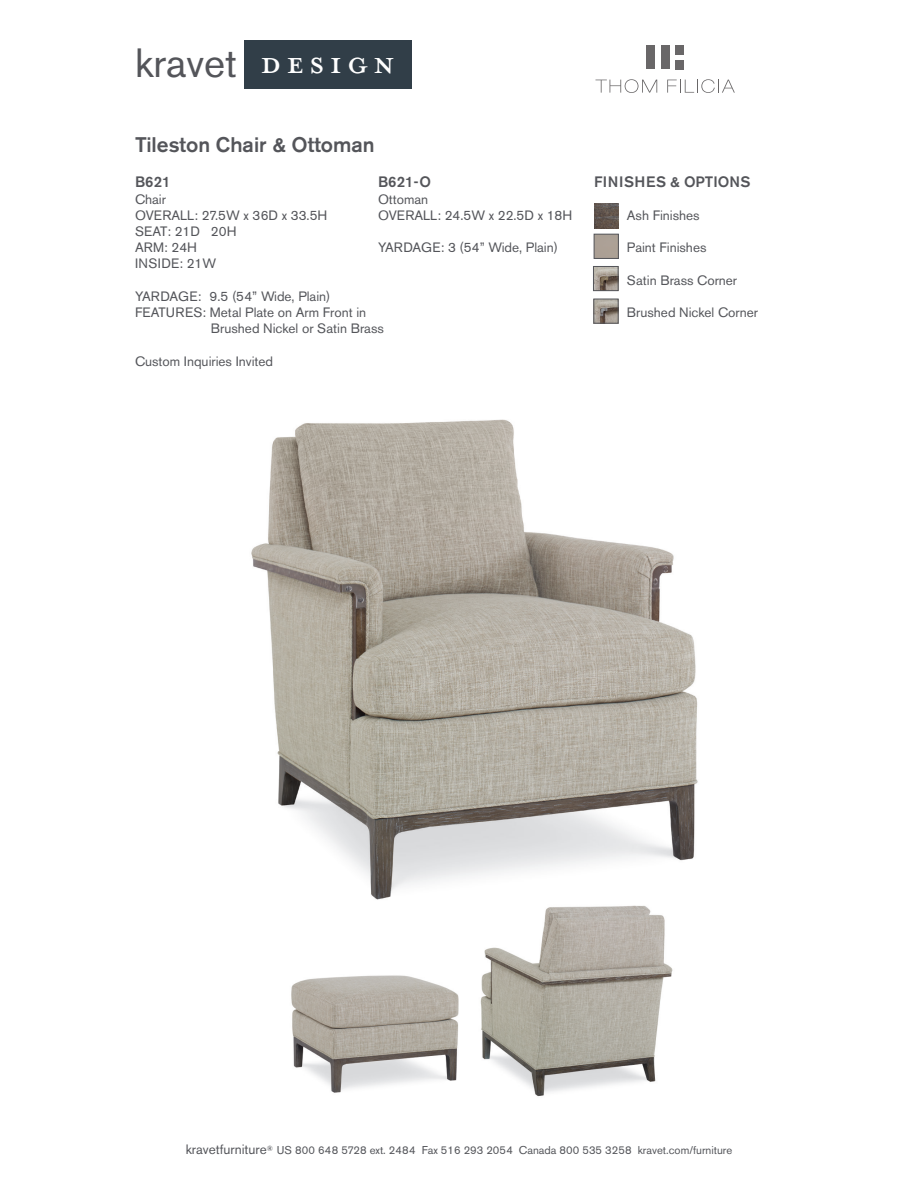
<style>
.page{position:relative;width:918px;height:1188px;background:#fff}
.page>*{position:absolute;margin:0;border:0;box-sizing:border-box;transform-origin:0 0}
.t1{font:45px "Mrs Eaves All Petite Caps OT";letter-spacing:.1em;color:#fff}
.t2{font:40.5px "Akzidenz Grotesk BE";color:#54555a}
.t3{font:500 21px "Akzidenz Grotesk BE";color:#54555a}
.t4{font:500 15px "Akzidenz Grotesk BE";letter-spacing:.04em;color:#54555a}
.t5{font:500 15px "Akzidenz Grotesk BE";color:#54555a}
.t6{font:13.5px "Akzidenz Grotesk BE";color:#54555a}
.t7{font:13.5px "Akzidenz Grotesk BE";letter-spacing:.02em;color:#54555a}
.t8{font:11.25px "Akzidenz Grotesk BE";color:#54555a}
.s1{font-family:"Mrs Eaves All Petite Caps OT";font-size:60px;color:#313e48}
.s2{font-size:13.5px}
</style>
<div class="page">
<div style="left:244px;top:41px;width:167px;height:48px;background:#313e48"></div>
<img style="left:291px;top:975px;width:168px;height:118px">
<img style="left:251px;top:419px;width:447px;height:481px">
<img style="left:459px;top:870px;width:236px;height:227px">
<img style="left:595px;top:268px;width:21px;height:21px">
<div style="left:593px;top:266px;width:25px;height:25px;border:1px solid #54555a"></div>
<img style="left:596px;top:301px;width:20px;height:20px">
<div style="left:594px;top:299px;width:24px;height:24px;border:1px solid #54555a"></div>
<div style="left:594px;top:234px;width:24px;height:25px;border:1px solid #54555a"></div>
<svg style="left:595px;top:79px;width:62px;height:14px"></svg>
<svg style="left:667px;top:79px;width:68px;height:14px"></svg>
<div style="left:661px;top:46px;width:9px;height:23px;background:#696768"></div>
<div style="left:646px;top:46px;width:9px;height:23px;background:#696768"></div>
<div style="left:675px;top:46px;width:9px;height:9px;background:#696768"></div>
<div style="left:675px;top:60px;width:9px;height:9px;background:#696768"></div>
<img style="left:594px;top:204px;width:24px;height:24px">
<h2 class="t2" style="left:135px;top:38px;width:277px">kravet <span class="s1">design</span></h2>
<h1 class="t1" style="left:260px;top:35px;width:137px">design</h1>
<p class="t3" style="left:135px;top:131px;width:241px">Tileston Chair &amp; Ottoman</p>
<p class="t5" style="left:378px;top:173px;width:55px">B621-O</p>
<p class="t6" style="left:378px;top:191px;width:52px">Ottoman</p>
<p class="t6" style="left:378px;top:207px;width:196px">OVERALL: 24.5W x 22.5D x 18H</p>
<p class="t6" style="left:378px;top:239px;width:182px">YARDAGE: 3 (54” Wide, Plain)</p>
<p class="t5" style="left:135px;top:173px;width:37px">B621</p>
<p class="t6" style="left:135px;top:191px;width:32px">Chair</p>
<p class="t6" style="left:135px;top:207px;width:194px">OVERALL: 27.5W x 36D x 33.5H</p>
<p class="t6" style="left:135px;top:223px;width:103px">SEAT: 21D 20H</p>
<p class="t6" style="left:135px;top:239px;width:64px">ARM: 24H</p>
<p class="t7" style="left:135px;top:256px;width:83px">INSIDE: 21W</p>
<p class="t6" style="left:135px;top:288px;width:197px">YARDAGE: 9.5 (54” Wide, Plain)</p>
<p class="t6" style="left:135px;top:304px;width:233px">FEATURES: Metal Plate on Arm Front in</p>
<p class="t6" style="left:211px;top:320px;width:175px">Brushed Nickel or Satin Brass</p>
<p class="t6" style="left:135px;top:353px;width:140px">Custom Inquiries Invited</p>
<p class="t4" style="left:594px;top:173px;width:158px">FINISHES &amp; OPTIONS</p>
<p class="t6" style="left:627px;top:207px;width:74px">Ash Finishes</p>
<p class="t6" style="left:627px;top:239px;width:81px">Paint Finishes</p>
<p class="t6" style="left:627px;top:272px;width:112px">Satin Brass Corner</p>
<p class="t6" style="left:627px;top:304px;width:133px">Brushed Nickel Corner</p>
<p class="t8" style="left:186px;top:1143px;width:548px"><span class="s2">kravetfurniture</span><sup>®</sup> US 800 648 5728 ext. 2484 Fax 516 293 2054 Canada 800 535 3258 kravet.com/furniture</p>
</div>
